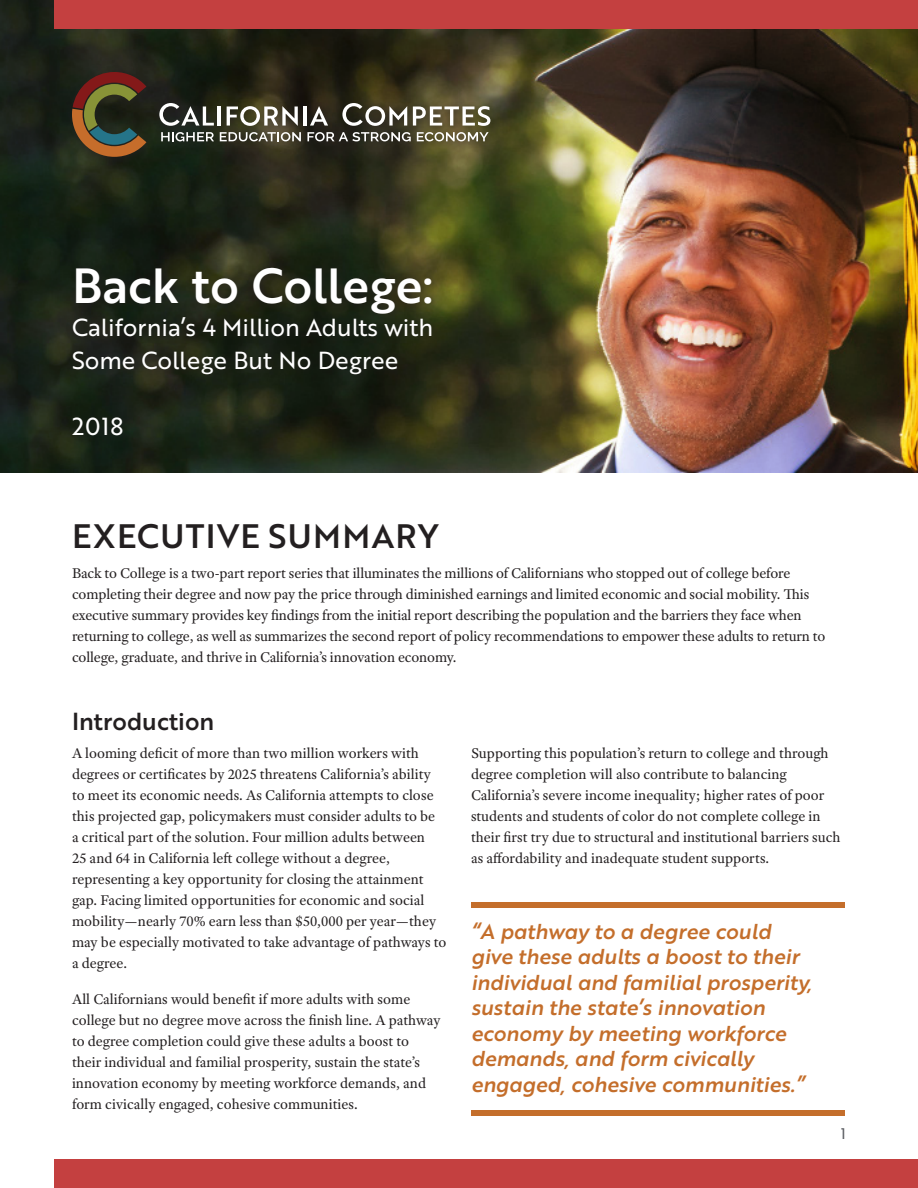
<style>
.page{position:relative;width:918px;height:1188px;background:#fff}
.page>*{position:absolute;margin:0;border:0;box-sizing:border-box;transform-origin:0 0}
.t1{font:48px "Brother 1816 Medium";color:#fff}
.t2{font:33px "Brother 1816 Medium";letter-spacing:.04em;color:#231f20}
.t3{font:24px "Brother 1816 Regular";color:#fff}
.t4{font:24px "Brother 1816 Medium";color:#231f20}
.t5{font:21px/25.5px "Brother 1816 Medium Italic";color:#c46e2b}
.t6{font:15px/21px "Adobe Text Pro";color:#231f20}
.t7{font:15px "Brother 1816 Regular";color:#5c5e63}
</style>
<div class="page">
<img style="left:0;top:0;width:918px;height:473px">
<div style="left:66px;top:261px;width:375px;height:184px;background:#231f20;opacity:.75"></div>
<div style="left:54px;top:1160px;width:864px;height:28px;background:#c44040"></div>
<div style="left:54px;top:0;width:864px;height:28px;background:#c44040"></div>
<div style="left:65px;top:65px;width:435px;height:101px;background:#231f20;opacity:.75"></div>
<svg style="left:161px;top:132px;width:53px;height:9px"></svg>
<svg style="left:220px;top:132px;width:81px;height:9px"></svg>
<svg style="left:307px;top:132px;width:104px;height:9px"></svg>
<svg style="left:417px;top:132px;width:72px;height:9px"></svg>
<svg style="left:72px;top:72px;width:74px;height:85px;background:#554128"></svg>
<hr style="left:218px;top:107px;width:3px;height:19px;background:#fff">
<svg style="left:227px;top:106px;width:71px;height:20px"></svg>
<hr style="left:303px;top:107px;width:4px;height:19px;background:#fff">
<svg style="left:310px;top:106px;width:18px;height:20px"></svg>
<svg style="left:413px;top:106px;width:77px;height:20px"></svg>
<svg style="left:159px;top:103px;width:55px;height:23px"></svg>
<svg style="left:342px;top:103px;width:65px;height:23px"></svg>
<div style="left:472px;top:902px;width:373px;height:6px;background:#c46e2b"></div>
<div style="left:472px;top:1110px;width:373px;height:6px;background:#c46e2b"></div>
<p class="t1" style="left:72px;top:249px;width:363px">Back to College:</p>
<p class="t3" style="left:72px;top:309px;width:363px">California’s 4 Million Adults with</p>
<p class="t3" style="left:72px;top:342px;width:328px">Some College But No Degree</p>
<p class="t3" style="left:72px;top:408px;width:53px">2018</p>
<p class="t2" style="left:72px;top:511px;width:368px">EXECUTIVE SUMMARY</p>
<p class="t6" style="left:72px;top:562px;width:755px">Back to College is a two-part report series that illuminates the millions of Californians who stopped out of college before completing their degree and now pay the price through diminished earnings and limited economic and social mobility. This executive summary provides key findings from the initial report describing the population and the barriers they face when returning to college, as well as summarizes the second report of policy recommendations to empower these adults to return to college, graduate, and thrive in California’s innovation economy.</p>
<p class="t4" style="left:72px;top:703px;width:144px">Introduction</p>
<p class="t6" style="left:72px;top:743px;width:376px">A looming deficit of more than two million workers with degrees or certificates by 2025 threatens California’s ability to meet its economic needs. As California attempts to close this projected gap, policymakers must consider adults to be<br>a critical part of the solution. Four million adults between<br>25 and 64 in California left college without a degree, representing a key opportunity for closing the attainment gap. Facing limited opportunities for economic and social mobility—nearly 70% earn less than $50,000 per year—they may be especially motivated to take advantage of pathways to a degree.</p>
<p class="t6" style="left:72px;top:989px;width:370px">All Californians would benefit if more adults with some college but no degree move across the finish line. A pathway to degree completion could give these adults a boost to their individual and familial prosperity, sustain the state’s innovation economy by meeting workforce demands, and form civically engaged, cohesive communities.</p>
<p class="t6" style="left:471px;top:743px;width:371px">Supporting this population’s return to college and through degree completion will also contribute to balancing California’s severe income inequality; higher rates of poor students and students of color do not complete college in their first try due to structural and institutional barriers such as affordability and inadequate student supports.</p>
<p class="t5" style="left:471px;top:918px;width:342px">“A pathway to a degree could give these adults a boost to their individual and familial prosperity, sustain the state’s innovation economy by meeting workforce demands, and form civically engaged, cohesive communities.”</p>
<p class="t7" style="left:841px;top:1122px;width:7px">1</p>
</div>
